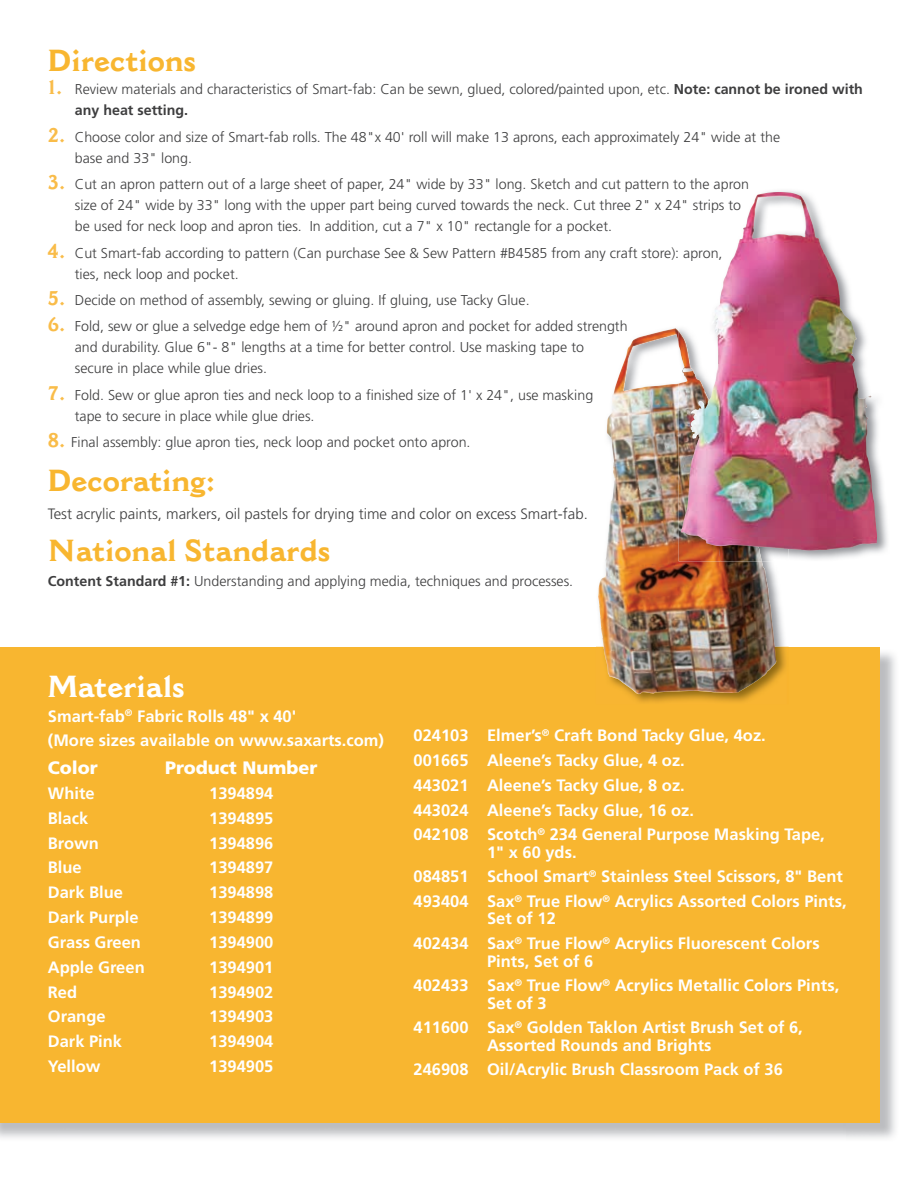
<style>
.page{position:relative;width:918px;height:1188px;background:#fff}
.page>*{position:absolute;margin:0;border:0;box-sizing:border-box;transform-origin:0 0}
.t1{font:700 30px "Cantoria MT Std";color:#f8b630}
.t2{font:700 30px "Cantoria MT Std";color:#fff}
.t3{font:900 18px "Frutiger LT Std";color:#fff}
.t4{font:700 16.5px/24.8px "Frutiger LT Std";color:#fff}
.t5{font:300 15px "Frutiger LT Std";color:#3e3e3f}
.t6{font:300 14.25px/21px "Frutiger LT Std";color:#3e3e3f}
.s1{font-family:"Cantoria MT Std";font-weight:700;font-size:19.5px;color:#f9bc49}
.s2{font-weight:700}
.s3{color:#3f3f40}
</style>
<div class="page">
<div style="left:0;top:647px;width:880px;height:476px;background:#f8b630"></div>
<img style="left:596px;top:328px;width:193px;height:374px">
<img style="left:596px;top:328px;width:2px;height:6px">
<img style="left:675px;top:334px;width:4px;height:57px">
<img style="left:598px;top:328px;width:77px;height:366px">
<img style="left:772px;top:190px;width:116px;height:370px">
<img style="left:679px;top:325px;width:110px;height:236px">
<img style="left:679px;top:331px;width:25px;height:230px">
<img style="left:704px;top:429px;width:58px;height:132px">
<img style="left:690px;top:192px;width:84px;height:237px">
<h1 class="t1" style="left:48px;top:50px;width:150px">Directions</h1>
<p class="t6" style="left:75px;top:80px;width:790px;text-indent:-27px"><span class="s1">1.</span> Review materials and characteristics of Smart-fab: Can be sewn, glued, colored/painted upon, etc. <span class="s2">Note: cannot be ironed with any heat setting.</span></p>
<p class="t6" style="left:75px;top:127px;width:707px;text-indent:-27px"><span class="s1">2.</span> Choose color and size of Smart-fab rolls. The 48"x 40' roll will make 13 aprons, each approximately 24" wide at the base and 33" long.</p>
<p class="t6" style="left:75px;top:175px;width:676px;text-indent:-27px"><span class="s1">3.</span> Cut an apron pattern out of a large sheet of paper, 24" wide by 33" long. Sketch and cut pattern t<span class="s3">o the apron </span>size of 24" wide by 33" long with the upper part being curved towards the neck. Cut three 2" x 2<span class="s3">4" strips to </span>be used for neck loop and apron ties. In addition, cut a 7" x 10" rectangle for a pocket.</p>
<p class="t6" style="left:75px;top:243px;width:649px;text-indent:-27px"><span class="s1">4.</span> Cut Smart-fab according to pattern (Can purchase See &amp; Sew Pattern #B4585 from any craft store): <span class="s3">apron, </span>ties, neck loop and pocket.</p>
<p class="t6" style="left:48px;top:291px;width:483px"><span class="s1">5.</span> Decide on method of assembly, sewing or gluing. If gluing, use Tacky Glue.</p>
<p class="t6" style="left:75px;top:317px;width:554px;text-indent:-27px"><span class="s1">6.</span> Fold, sew or glue a selvedge edge hem of ½" around apron and pocket for added str<span class="s3">ength </span>and durability. Glue 6"- 8" lengths at a time for better control. Use masking tape to<br>secure in place while glue dries.</p>
<p class="t6" style="left:75px;top:385px;width:520px;text-indent:-27px"><span class="s1">7.</span> Fold. Sew or glue apron ties and neck loop to a finished size of 1' x 24", use masking tape to secure in place while glue dries.</p>
<p class="t6" style="left:48px;top:433px;width:424px"><span class="s1">8.</span> Final assembly: glue apron ties, neck loop and pocket onto apron.</p>
<h1 class="t1" style="left:48px;top:469px;width:171px">Decorating:</h1>
<p class="t5" style="left:48px;top:508px;width:542px">Test acrylic paints, markers, oil pastels for drying time and color on excess Smart-fab.</p>
<h1 class="t1" style="left:48px;top:539px;width:284px">National Standards</h1>
<p class="t6" style="left:48px;top:571px;width:527px"><span class="s2">Content Standard #1:</span> Understanding and applying media, techniques and processes.</p>
<h1 class="t2" style="left:48px;top:675px;width:138px">Materials</h1>
<p class="t4" style="left:48px;top:705px;width:338px">Smart-fab<sup>®</sup> Fabric Rolls 48" x 40'<br>(More sizes available on www.saxarts.com)</p>
<p class="t3" style="left:48px;top:761px;width:52px">Color</p>
<p class="t3" style="left:165px;top:761px;width:154px">Product Number</p>
<p class="t4" style="left:48px;top:782px;width:48px">White</p>
<p class="t4" style="left:209px;top:782px;width:66px">1394894</p>
<p class="t4" style="left:48px;top:807px;width:42px">Black</p>
<p class="t4" style="left:209px;top:807px;width:66px">1394895</p>
<p class="t4" style="left:48px;top:832px;width:53px">Brown</p>
<p class="t4" style="left:209px;top:832px;width:66px">1394896</p>
<p class="t4" style="left:48px;top:857px;width:35px">Blue</p>
<p class="t4" style="left:209px;top:857px;width:66px">1394897</p>
<p class="t4" style="left:48px;top:881px;width:77px">Dark Blue</p>
<p class="t4" style="left:209px;top:881px;width:66px">1394898</p>
<p class="t4" style="left:48px;top:906px;width:92px">Dark Purple</p>
<p class="t4" style="left:209px;top:906px;width:66px">1394899</p>
<p class="t4" style="left:48px;top:931px;width:95px">Grass Green</p>
<p class="t4" style="left:209px;top:931px;width:66px">1394900</p>
<p class="t4" style="left:48px;top:956px;width:98px">Apple Green</p>
<p class="t4" style="left:209px;top:956px;width:66px">1394901</p>
<p class="t4" style="left:48px;top:981px;width:31px">Red</p>
<p class="t4" style="left:209px;top:981px;width:66px">1394902</p>
<p class="t4" style="left:48px;top:1005px;width:59px">Orange</p>
<p class="t4" style="left:209px;top:1005px;width:66px">1394903</p>
<p class="t4" style="left:48px;top:1030px;width:76px">Dark Pink</p>
<p class="t4" style="left:209px;top:1030px;width:66px">1394904</p>
<p class="t4" style="left:48px;top:1055px;width:54px">Yellow</p>
<p class="t4" style="left:209px;top:1055px;width:66px">1394905</p>
<p class="t4" style="left:414px;top:724px;width:413px">024103 Elmer’s<sup>®</sup> Craft Bond Tacky Glue, 4oz.<br>001665 Aleene’s Tacky Glue, 4 oz.<br>443021 Aleene’s Tacky Glue, 8 oz.<br>443024 Aleene’s Tacky Glue, 16 oz.<br>042108 Scotch<sup>®</sup> 234 General Purpose Masking Tape,</p>
<p class="t4" style="left:414px;top:841px;width:435px;text-indent:74px">1" x 60 yds.<br>084851 School Smart<sup>®</sup> Stainless Steel Scissors, 8" Bent<br>493404 Sax<sup>®</sup> True Flow<sup>®</sup> Acrylics Assorted Colors Pints,</p>
<p class="t4" style="left:414px;top:908px;width:408px;text-indent:74px">Set of 12<br>402434 Sax<sup>®</sup> True Flow<sup>®</sup> Acrylics Fluorescent Colors</p>
<p class="t4" style="left:414px;top:950px;width:427px;text-indent:74px">Pints, Set of 6<br>402433 Sax<sup>®</sup> True Flow<sup>®</sup> Acrylics Metallic Colors Pints,</p>
<p class="t4" style="left:414px;top:992px;width:391px;text-indent:74px">Set of 3<br>411600 Sax<sup>®</sup> Golden Taklon Artist Brush Set of 6,</p>
<p class="t4" style="left:414px;top:1034px;width:371px;text-align:center">Assorted Rounds and Brights<br>246908 Oil/Acrylic Brush Classroom Pack of 36</p>
</div>
